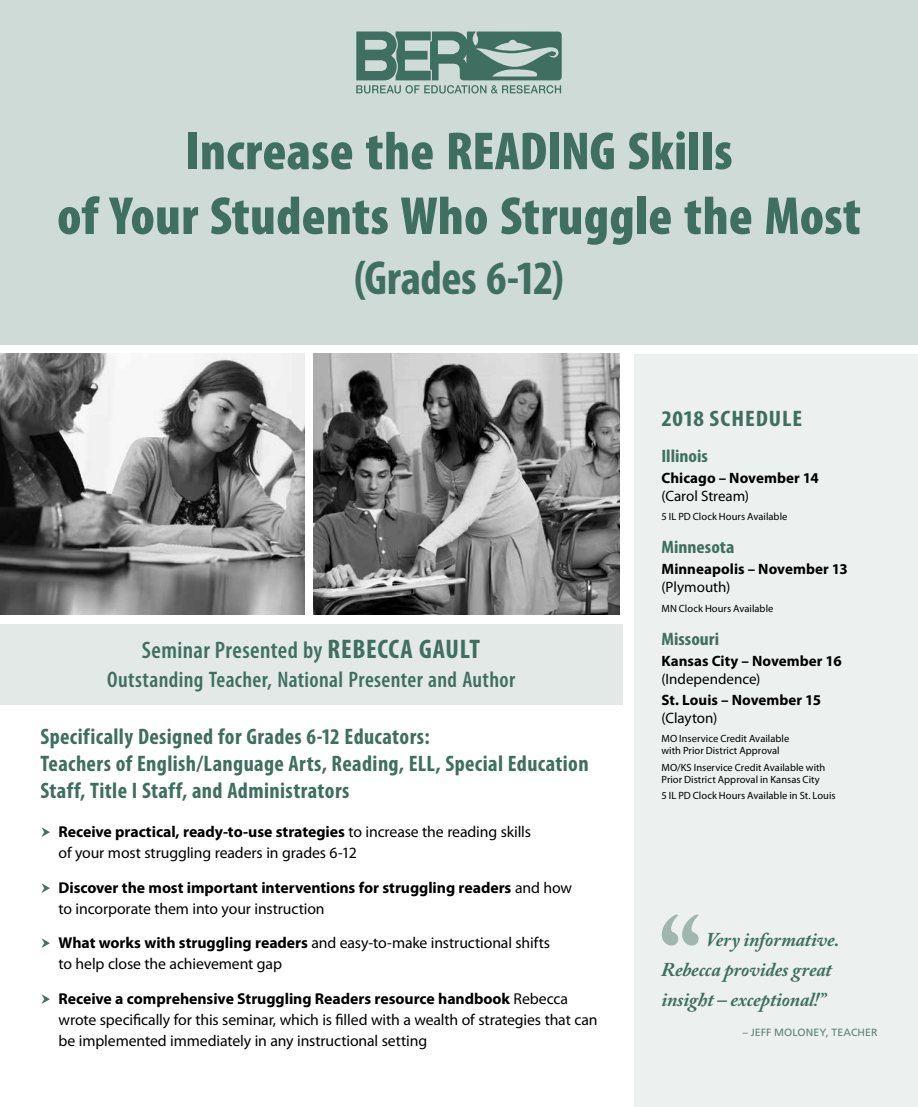
<style>
.page{position:relative;width:918px;height:1107px;background:#fff}
.page>*{position:absolute;margin:0;border:0;box-sizing:border-box;transform-origin:0 0}
.t1{font:900 condensed 54px/64.8px "Myriad Pro";letter-spacing:.005em;color:#3f6f60;text-align:center}
.t2{font:700 condensed 48px "Myriad Pro";letter-spacing:-.01em;color:#3f6f60}
.t3{font:600 condensed 24px "Myriad Pro";letter-spacing:.015em;color:#3f6f60}
.t4{font:700 condensed 22.5px/27px "Myriad Pro";letter-spacing:.015em;color:#3f6f60}
.t5{font:600 condensed 22.5px "Myriad Pro";letter-spacing:.015em;color:#3f6f60}
.t6{font:700 condensed 22.5px "Myriad Pro";letter-spacing:.04em;color:#3f6f60;scale:1.1 1}
.t7{font:italic 700 19.5px/30px "Adobe Caslon Pro";letter-spacing:-.01em;color:#3f6f60}
.t8{font:700 condensed 18px "Myriad Pro";color:#3f6f60;scale:1.1 1}
.t9{font:15.75px/21px "Myriad Pro";letter-spacing:-.01em;color:#000}
.t10{font:700 15.75px/21px "Myriad Pro";letter-spacing:-.005em;color:#000}
.t11{font:700 15px "Myriad Pro";letter-spacing:.005em;color:#000}
.t12{font:15px "Myriad Pro";color:#000}
.t13{font:10.5px/12px "Myriad Pro";color:#000}
.t14{font:10.5px "Frutiger LT Std";letter-spacing:.01em;color:#5a8376}
.s1{font-weight:700;font-size:27px}
.s2{font-weight:700}
.s3{font-weight:400}
</style>
<div class="page">
<div style="left:0;top:0;width:918px;height:345px;background:#cfdbd7"></div>
<svg style="left:356px;top:31px;width:206px;height:63px"></svg>
<div style="left:634px;top:355px;width:284px;height:752px;background:#ecf1ef"></div>
<div style="left:0;top:624px;width:622px;height:81px;background:#e2e9e7"></div>
<svg style="left:662px;top:914px;width:37px;height:32px"></svg>
<img style="left:0;top:354px;width:304px;height:261px">
<img style="left:314px;top:354px;width:306px;height:261px">
<h1 class="t1" style="left:57px;top:117px;width:805px">Increase the READING Skills<br>of Your Students Who Struggle the Most</h1>
<h2 class="t2" style="left:354px;top:248px;width:211px">(Grades 6‑12)</h2>
<h3 class="t3" style="left:142px;top:635px;width:340px">Seminar Presented by <span class="s1">REBECCA GAULT</span></h3>
<h3 class="t5" style="left:107px;top:665px;width:409px">Outstanding Teacher, National Presenter and Author</h3>
<h3 class="t4" style="left:41px;top:723px;width:550px">Specifically Designed for Grades 6-12 Educators:<br>Teachers of English/Language Arts, Reading, ELL, Special Education<br>Staff, Title I Staff, and Administrators</h3>
<p class="t9" style="left:58px;top:821px;width:474px"><span class="s2">Receive practical, ready-to-use strategies</span> to increase the reading skills of your most struggling readers in grades 6-12</p>
<p class="t10" style="left:58px;top:877px;width:515px">Discover the most important interventions for struggling readers <span class="s3">and how to incorporate them into your instruction</span></p>
<p class="t9" style="left:58px;top:932px;width:493px"><span class="s2">What works with struggling readers</span> and easy-to-make instructional shifts to help close the achievement gap</p>
<p class="t9" style="left:58px;top:988px;width:541px"><span class="s2">Receive a comprehensive Struggling Readers resource handbook</span> Rebecca wrote specifically for this seminar, which is filled with a wealth of strategies that can be implemented immediately in any instructional setting</p>
<h3 class="t6" style="left:662px;top:404px;width:130px">2018 SCHEDULE</h3>
<p class="t8" style="left:662px;top:444px;width:44px">Illinois</p>
<p class="t11" style="left:662px;top:468px;width:159px">Chicago – November 14</p>
<p class="t12" style="left:662px;top:486px;width:89px">(Carol Stream)</p>
<p class="t13" style="left:662px;top:510px;width:127px">5 IL PD Clock Hours Available</p>
<p class="t8" style="left:662px;top:536px;width:68px">Minnesota</p>
<p class="t11" style="left:662px;top:559px;width:188px">Minneapolis – November 13</p>
<p class="t12" style="left:662px;top:578px;width:70px">(Plymouth)</p>
<p class="t13" style="left:662px;top:602px;width:113px">MN Clock Hours Available</p>
<p class="t8" style="left:662px;top:627px;width:54px">Missouri</p>
<p class="t11" style="left:662px;top:651px;width:182px">Kansas City – November 16</p>
<p class="t12" style="left:662px;top:669px;width:100px">(Independence)</p>
<p class="t11" style="left:662px;top:690px;width:161px">St. Louis – November 15</p>
<p class="t12" style="left:662px;top:708px;width:57px">(Clayton)</p>
<p class="t13" style="left:662px;top:732px;width:129px">MO Inservice Credit Available with Prior District Approval</p>
<p class="t13" style="left:662px;top:761px;width:165px">MO/KS Inservice Credit Available with<br>Prior District Approval in Kansas City</p>
<p class="t13" style="left:662px;top:789px;width:176px">5 IL PD Clock Hours Available in St. Louis</p>
<p class="t7" style="left:661px;top:924px;width:179px;text-indent:45px">Very informative.<br>Rebecca provides great insight – exceptional!”</p>
<p class="t14" style="left:743px;top:1027px;width:136px">– JEFF MOLONEY, TEACHER</p>
</div>
